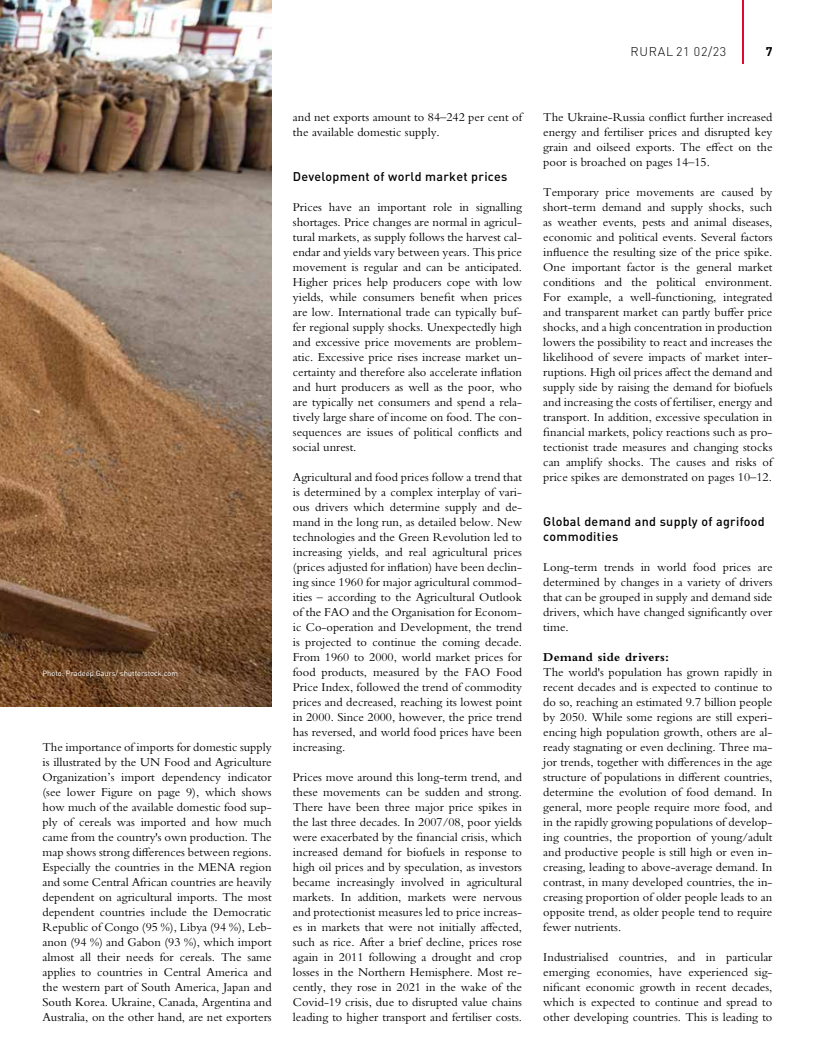
<style>
.page{position:relative;width:815px;height:1063px;background:#fff}
.page>*{position:absolute;margin:0;border:0;box-sizing:border-box;transform-origin:0 0}
.t1{font:12.5px/15px "Bembo Std";color:#000;text-align:justify}
.t2{font:500 12.5px/15px "DIN Pro";letter-spacing:.025em;color:#000}
.t3{font:700 12.5px "Bembo Std";letter-spacing:.025em;color:#000}
.t4{font:300 12.5px "DIN Pro";letter-spacing:.06em;color:#000}
.t5{font:700 12.5px "DIN Pro";color:#000}
.t6{font:7.5px "DIN Pro";color:#fff}
</style>
<div class="page">
<hr style="left:742px;top:0;width:2px;height:64px;background:#dd0b2f">
<img style="left:0;top:0;width:272px;height:706px">
<p class="t4" style="left:630px;top:43px;width:97px">RURAL 21 02/23</p>
<p class="t5" style="left:766px;top:43px;width:8px">7</p>
<p class="t6" style="left:43px;top:668px;width:137px">Photo: Pradeep Gaurs/ shutterstock.com</p>
<p class="t1" style="left:43px;top:740px;width:231px">The importance of imports for domestic supply is illustrated by the UN Food and Agriculture Organization’s import dependency indicator (see lower Figure on page 9), which shows how much of the available domestic food sup&shy;ply of cereals was imported and how much came from the country's own production. The map shows strong differences between regions.<br>Especially the countries in the MENA region and some Central African countries are heavily dependent on agricultural imports. The most dependent countries include the Democratic Republic of Congo (95 %), Libya (94 %), Leb&shy;anon (94 %) and Gabon (93 %), which import almost all their needs for cereals. The same applies to countries in Central America and the western part of South America, Japan and South Korea. Ukraine, Canada, Argentina and Australia, on the other hand, are net exporters</p>
<p class="t1" style="left:293px;top:110px;width:231px">and net exports amount to 84–242 per cent of the available domestic supply.</p>
<p class="t2" style="left:293px;top:169px;width:216px">Development of world market prices</p>
<p class="t1" style="left:293px;top:200px;width:231px">Prices have an important role in signalling shortages. Price changes are normal in agricul&shy;tural markets, as supply follows the harvest cal&shy;endar and yields vary between years. This price movement is regular and can be anticipated.<br>Higher prices help producers cope with low yields, while consumers benefit when prices are low. International trade can typically buf&shy;fer regional supply shocks. Unexpectedly high and excessive price movements are problem&shy;atic. Excessive price rises increase market un&shy;certainty and therefore also accelerate inflation and hurt producers as well as the poor, who are typically net consumers and spend a rela&shy;tively large share of income on food. The con&shy;sequences are issues of political conflicts and social unrest.</p>
<p class="t1" style="left:293px;top:470px;width:231px">Agricultural and food prices follow a trend that is determined by a complex interplay of vari&shy;ous drivers which determine supply and de&shy;mand in the long run, as detailed below. New technologies and the Green Revolution led to increasing yields, and real agricultural prices (prices adjusted for inflation) have been declin&shy;ing since 1960 for major agricultural commod&shy;ities – according to the Agricultural Outlook of the FAO and the Organisation for Econom&shy;ic Co-operation and Development, the trend is projected to continue the coming decade.<br>From 1960 to 2000, world market prices for food products, measured by the FAO Food Price Index, followed the trend of commodity prices and decreased, reaching its lowest point in 2000. Since 2000, however, the price trend has reversed, and world food prices have been increasing.</p>
<p class="t1" style="left:293px;top:770px;width:231px">Prices move around this long-term trend, and these movements can be sudden and strong.<br>There have been three major price spikes in the last three decades. In 2007/08, poor yields were exacerbated by the financial crisis, which increased demand for biofuels in response to high oil prices and by speculation, as investors became increasingly involved in agricultural markets. In addition, markets were nervous and protectionist measures led to price increas&shy;es in markets that were not initially affected, such as rice. After a brief decline, prices rose again in 2011 following a drought and crop losses in the Northern Hemisphere. Most re&shy;cently, they rose in 2021 in the wake of the Covid-19 crisis, due to disrupted value chains leading to higher transport and fertiliser costs.</p>
<p class="t1" style="left:543px;top:110px;width:231px">The Ukraine-Russia conflict further increased energy and fertiliser prices and disrupted key grain and oilseed exports. The effect on the poor is broached on pages 14–15.</p>
<p class="t1" style="left:543px;top:185px;width:231px">Temporary price movements are caused by short-term demand and supply shocks, such as weather events, pests and animal diseases, economic and political events. Several factors influence the resulting size of the price spike.<br>One important factor is the general market conditions and the political environment.<br>For example, a well-functioning, integrated and transparent market can partly buffer price shocks, and a high concentration in production lowers the possibility to react and increases the likelihood of severe impacts of market inter&shy;ruptions. High oil prices affect the demand and supply side by raising the demand for biofuels and increasing the costs of fertiliser, energy and transport. In addition, excessive speculation in financial markets, policy reactions such as pro&shy;tectionist trade measures and changing stocks can amplify shocks. The causes and risks of price spikes are demonstrated on pages 10–12.</p>
<p class="t2" style="left:543px;top:514px;width:223px">Global demand and supply of agrifood commodities</p>
<p class="t1" style="left:543px;top:560px;width:231px">Long-term trends in world food prices are determined by changes in a variety of drivers that can be grouped in supply and demand side drivers, which have changed significantly over time.</p>
<p class="t3" style="left:543px;top:650px;width:127px">Demand side drivers:</p>
<p class="t1" style="left:543px;top:665px;width:231px">The world's population has grown rapidly in recent decades and is expected to continue to do so, reaching an estimated 9.7 billion people by 2050. While some regions are still experi&shy;encing high population growth, others are al&shy;ready stagnating or even declining. Three ma&shy;jor trends, together with differences in the age structure of populations in different countries, determine the evolution of food demand. In general, more people require more food, and in the rapidly growing populations of develop&shy;ing countries, the proportion of young/adult and productive people is still high or even in&shy;creasing, leading to above-average demand. In contrast, in many developed countries, the in&shy;creasing proportion of older people leads to an opposite trend, as older people tend to require fewer nutrients.</p>
<p class="t1" style="left:543px;top:950px;width:231px">Industrialised countries, and in particular emerging economies, have experienced sig&shy;nificant economic growth in recent decades, which is expected to continue and spread to other developing countries. This is leading to</p>
</div>
